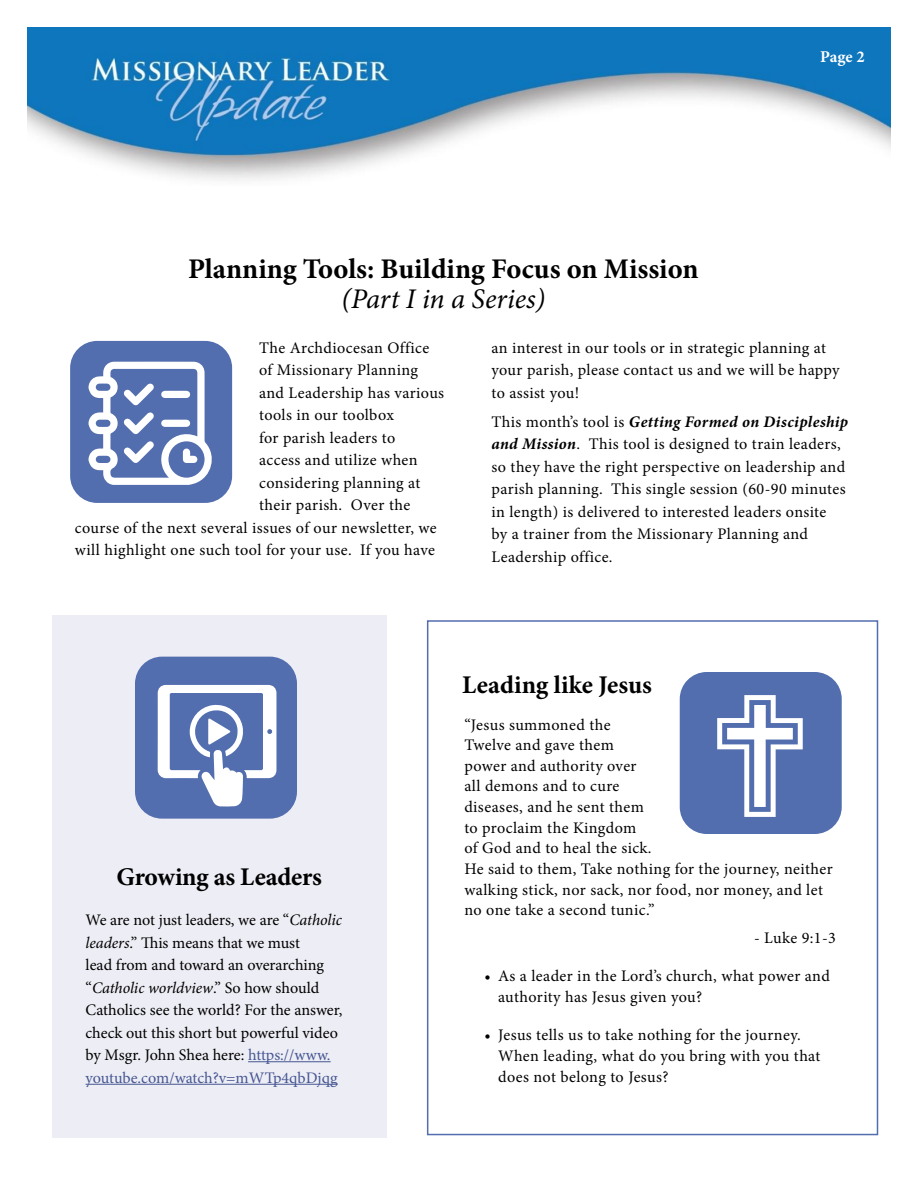
<style>
.page{position:relative;width:918px;height:1188px;background:#fff}
.page>*{position:absolute;margin:0;border:0;box-sizing:border-box;transform-origin:0 0}
.t1{font:700 28.5px "Minion Pro";color:#000}
.t2{font:italic 28.5px "Minion Pro";letter-spacing:-.005em;color:#000}
.t3{font:700 25.5px "Minion Pro";letter-spacing:-.005em;color:#000}
.t4{font:700 16.5px "Minion Pro";color:#fff}
.t5{font:16.2px/20.5px "Minion Pro";letter-spacing:.02em;color:#000}
.t6{font:16.2px/22.5px "Minion Pro";letter-spacing:-.005em;color:#000}
.s1{font-weight:700;font-style:italic}
.s2{font-style:italic}
.s3{color:#465792}
</style>
<div class="page">
<div style="left:52px;top:616px;width:335px;height:522px;background:#ededf5"></div>
<hr style="left:248px;top:1061px;width:83px;height:1px;background:#465792">
<hr style="left:86px;top:1084px;width:252px;height:1px;background:#465792">
<img style="left:27px;top:27px;width:864px;height:154px">
<div style="left:680px;top:672px;width:162px;height:162px;background:#536eaf;border-radius:27px"></div>
<svg style="left:717px;top:695px;width:86px;height:122px"></svg>
<div style="left:135px;top:657px;width:162px;height:162px;background:#536eaf;border-radius:27px"></div>
<svg style="left:158px;top:685px;width:118px;height:122px"></svg>
<div style="left:427px;top:620px;width:451px;height:515px;border:2px solid #536eaf"></div>
<div style="left:70px;top:341px;width:162px;height:162px;background:#536eaf;border-radius:27px"></div>
<svg style="left:89px;top:362px;width:123px;height:123px"></svg>
<h1 class="t1" style="left:188px;top:249px;width:512px">Planning Tools: Building Focus on Mission</h1>
<h1 class="t2" style="left:341px;top:279px;width:205px">(Part I in a Series)</h1>
<p class="t4" style="left:820px;top:45px;width:46px">Page 2</p>
<p class="t5" style="left:259px;top:337px;width:172px">The Archdiocesan Office</p>
<p class="t5" style="left:259px;top:360px;width:161px">of Missionary Planning</p>
<p class="t5" style="left:259px;top:382px;width:187px">and Leadership has various</p>
<p class="t5" style="left:259px;top:405px;width:136px">tools in our toolbox</p>
<p class="t5" style="left:259px;top:427px;width:138px">for parish leaders to</p>
<p class="t5" style="left:259px;top:450px;width:160px">access and utilize when</p>
<p class="t5" style="left:259px;top:472px;width:163px">considering planning at</p>
<p class="t5" style="left:259px;top:495px;width:153px">their parish. Over the</p>
<p class="t5" style="left:75px;top:517px;width:363px">course of the next several issues of our newsletter, we</p>
<p class="t5" style="left:75px;top:540px;width:362px">will highlight one such tool for your use. If you have</p>
<p class="t5" style="left:491px;top:336px;width:350px;line-height:22.5px">an interest in our tools or in strategic planning at your parish, please contact us and we will be happy to assist you!</p>
<p class="t5" style="left:491px;top:410px;width:358px;line-height:22.5px">This month’s tool is <span class="s1">Getting Formed on Discipleship and Mission</span>. This tool is designed to train leaders, so they have the right perspective on leadership and parish planning. This single session (60-90 minutes in length) is delivered to interested leaders onsite<br>by a trainer from the Missionary Planning and Leadership office.</p>
<h2 class="t3" style="left:117px;top:859px;width:207px">Growing as Leaders</h2>
<p class="t6" style="left:86px;top:909px;width:258px">We are not just leaders, we are “<span class="s2">Catholic leaders</span>.” This means that we must<br>lead from and toward an overarching “<span class="s2">Catholic worldview</span>.” So how should Catholics see the world? For the answer, check out this short but powerful video by Msgr. John Shea here: <span class="s3">https://www. youtube.com/watch?v=mWTp4qbDjqg</span></p>
<h2 class="t3" style="left:462px;top:667px;width:191px">Leading like Jesus</h2>
<p class="t5" style="left:464px;top:714px;width:370px">“Jesus summoned the<br>Twelve and gave them<br>power and authority over<br>all demons and to cure<br>diseases, and he sent them<br>to proclaim the Kingdom<br>of God and to heal the sick.<br>He said to them, Take nothing for the journey, neither walking stick, nor sack, nor food, nor money, and let no one take a second tunic.”</p>
<p class="t5" style="left:754px;top:927px;width:83px">- Luke 9:1-3</p>
<p class="t5" style="left:498px;top:966px;width:333px;text-indent:-13px">• As a leader in the Lord’s church, what power and authority has Jesus given you?</p>
<p class="t5" style="left:498px;top:1025px;width:324px;text-indent:-13px">• Jesus tells us to take nothing for the journey.<br>When leading, what do you bring with you that does not belong to Jesus?</p>
</div>
